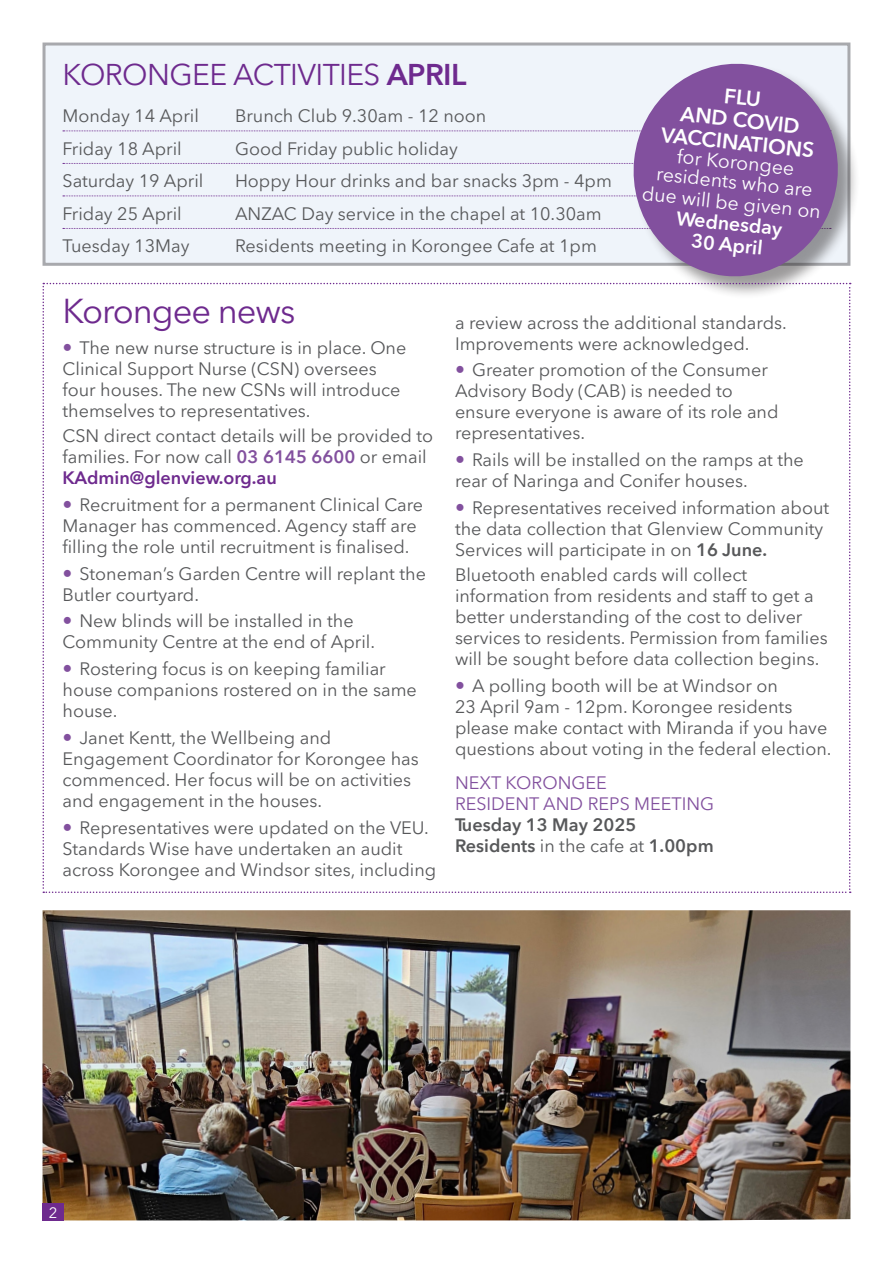
<style>
.page{position:relative;width:893px;height:1263px;background:#fff}
.page>*{position:absolute;margin:0;border:0;box-sizing:border-box;transform-origin:0 0}
.W_Heading_1{font:34.5px "Avenir Next LT Pro";letter-spacing:-.03em;color:#6e2a8e}
.t1{font:30px "Avenir Next LT Pro";letter-spacing:-.02em;color:#6e2a8e}
.t2{font:600 21px/22.5px "Avenir Next LT Pro";color:#fff;text-align:center}
.t3{font:19.5px/20.5px "Avenir Next LT Pro";color:#fff;text-align:center}
.Text{font:18px/21px "Avenir Next LT Pro";color:#57585a}
.Text-2{font:18px/21px "Avenir Next LT Pro";color:#82509e}
.t4{font:15px "Avenir Next LT Pro";color:#fff}
.s1{font-weight:600}
.s2{font-weight:600;color:#82509e}
.s3{font-weight:600;color:#6e2a8e}
.s4{font-weight:600;color:#57585a}
.s5{color:#57585a}
</style>
<div class="page">
<img style="left:43px;top:910px;width:807px;height:310px">
<div style="left:43px;top:1203px;width:21px;height:17px;background:#6e2a8e"></div>
<div style="left:44px;top:44px;width:805px;height:220px;background:#eff4fa"></div>
<svg style="left:63px;top:131px;width:565px;height:1px"></svg>
<svg style="left:63px;top:163px;width:565px;height:1px"></svg>
<svg style="left:63px;top:196px;width:565px;height:1px"></svg>
<svg style="left:63px;top:228px;width:565px;height:1px"></svg>
<div style="left:43px;top:43px;width:807px;height:223px;border:3px solid #a8a9ad"></div>
<div style="left:634px;top:64px;width:227px;height:235px;background:#231f20;opacity:.45"></div>
<svg style="left:628px;top:63px;width:215px;height:219px;fill:#82509e"></svg>
<svg style="left:43px;top:283px;width:808px;height:610px"></svg>
<p class="t1" style="left:63px;top:57px;width:405px">KORONGEE ACTIVITIES <span class="s1">APRIL</span></p>
<p class="Text" style="left:63px;top:105px;width:138px">Monday 14 April</p>
<p class="Text" style="left:235px;top:105px;width:253px">Brunch Club 9.30am - 12 noon</p>
<p class="Text" style="left:63px;top:138px;width:121px">Friday 18 April</p>
<p class="Text" style="left:235px;top:138px;width:224px">Good Friday public holiday</p>
<p class="Text" style="left:63px;top:170px;width:142px">Saturday 19 April</p>
<p class="Text" style="left:235px;top:170px;width:378px">Hoppy Hour drinks and bar snacks 3pm - 4pm</p>
<p class="Text" style="left:63px;top:203px;width:121px">Friday 25 April</p>
<p class="Text" style="left:235px;top:203px;width:368px">ANZAC Day service in the chapel at 10.30am</p>
<p class="Text" style="left:63px;top:235px;width:128px">Tuesday 13May</p>
<p class="Text" style="left:235px;top:235px;width:363px">Residents meeting in Korongee Cafe at 1pm</p>
<p class="t2" style="left:667px;top:78px;width:155px;rotate:6deg">FLU<br>AND COVID<br>VACCINATIONS</p>
<p class="t3" style="left:647px;top:143px;width:181px;rotate:6deg">for Korongee residents who are due will be given on<br><span class="s1">Wednesday<br>30 April</span></p>
<p class="W_Heading_1" style="left:63px;top:290px;width:234px">Korongee news</p>
<p class="Text" style="left:63px;top:337px;width:345px;text-indent:17px">The new nurse structure is in place. One Clinical Support Nurse (CSN) oversees four houses. The new CSNs will introduce themselves to representatives.</p>
<p class="Text" style="left:63px;top:425px;width:372px">CSN direct contact details will be provided to families. For now call <span class="s2">03 6145 6600</span> or email<br><span class="s3">KAdmin@glenview.org.au</span></p>
<p class="Text" style="left:63px;top:494px;width:362px;text-indent:17px">Recruitment for a permanent Clinical Care<br>Manager has commenced. Agency staff are filling the role until recruitment is finalised.</p>
<p class="Text" style="left:63px;top:563px;width:365px;text-indent:17px">Stoneman’s Garden Centre will replant the<br>Butler courtyard.</p>
<p class="Text" style="left:63px;top:610px;width:314px;text-align:center">New blinds will be installed in the<br>Community Centre at the end of April.</p>
<p class="Text" style="left:63px;top:658px;width:356px;text-indent:17px">Rostering focus is on keeping familiar house companions rostered on in the same house.</p>
<p class="Text" style="left:63px;top:727px;width:358px;text-indent:17px">Janet Kentt, the Wellbeing and Engagement Coordinator for Korongee has commenced. Her focus will be on activities and engagement in the houses.</p>
<p class="Text" style="left:63px;top:817px;width:375px;text-indent:17px">Representatives were updated on the VEU.<br>Standards Wise have undertaken an audit across Korongee and Windsor sites, including</p>
<p class="Text" style="left:455px;top:312px;width:333px">a review across the additional standards.<br>Improvements were acknowledged.</p>
<p class="Text" style="left:455px;top:360px;width:325px;text-indent:17px">Greater promotion of the Consumer<br>Advisory Body (CAB) is needed to ensure everyone is aware of its role and representatives.</p>
<p class="Text" style="left:455px;top:449px;width:350px;text-indent:17px">Rails will be installed on the ramps at the rear of Naringa and Conifer houses.</p>
<p class="Text" style="left:455px;top:497px;width:376px;text-indent:17px">Representatives received information about the data collection that Glenview Community<br>Services will participate in on <span class="s1">16 June.</span></p>
<p class="Text" style="left:455px;top:564px;width:374px">Bluetooth enabled cards will collect information from residents and staff to get a better understanding of the cost to deliver services to residents. Permission from families will be sought before data collection begins.</p>
<p class="Text" style="left:455px;top:675px;width:378px;text-indent:17px">A polling booth will be at Windsor on<br>23 April 9am - 12pm. Korongee residents please make contact with Miranda if you have questions about voting in the federal election.</p>
<p class="Text-2" style="left:455px;top:772px;width:261px">NEXT KORONGEE<br>RESIDENT AND REPS MEETING<br><span class="s4">Tuesday 13 May 2025<br>Residents</span> <span class="s5">in the cafe at</span> <span class="s4">1.00pm</span></p>
<p class="t4" style="left:49px;top:1203px;width:10px">2</p>
</div>
